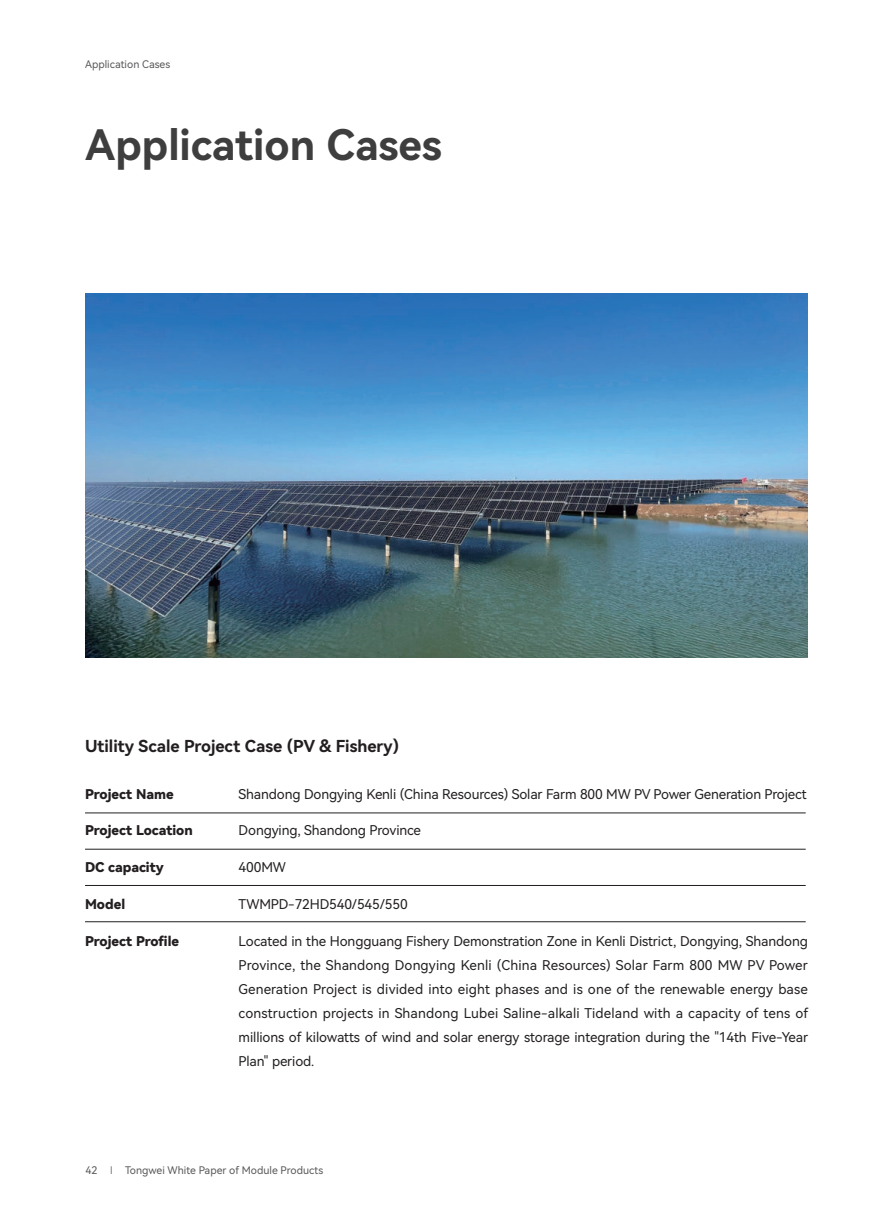
<style>
.page{position:relative;width:893px;height:1212px;background:#fff}
.page>*{position:absolute;margin:0;border:0;box-sizing:border-box;transform-origin:0 0}
.t1{font:42px "Harmony OS Sans SC Bold";color:#3e3e3f}
.t2{font:16.5px "Harmony OS Sans SC Bold";color:#231f20}
.t3{font:13.5px/24px "Harmony OS Sans SC";letter-spacing:-.01em;color:#231f20;text-align:justify}
.t4{font:13.5px "Harmony OS Sans SC Black";color:#231f20}
.t5{font:10.5px "Harmony OS Sans SC";color:#57585a}
.s1{font-family:"Harmony OS Sans SC Light";color:#434445}
</style>
<div class="page">
<hr style="left:85px;top:813px;width:721px;height:1px;background:#231f20">
<hr style="left:85px;top:849px;width:721px;height:1px;background:#231f20">
<hr style="left:85px;top:885px;width:721px;height:1px;background:#231f20">
<hr style="left:85px;top:921px;width:721px;height:1px;background:#231f20">
<img style="left:85px;top:293px;width:723px;height:365px">
<p class="t5" style="left:85px;top:59px;width:87px">Application Cases</p>
<h1 class="t1" style="left:85px;top:115px;width:358px">Application Cases</h1>
<p class="t2" style="left:85px;top:734px;width:316px">Utility Scale Project Case (PV &amp; Fishery)</p>
<p class="t3" style="left:239px;top:781px;width:570px">Shandong Dongying Kenli (China Resources) Solar Farm 800 MW PV Power Generation Project</p>
<p class="t3" style="left:239px;top:818px;width:184px">Dongying, Shandong Province</p>
<p class="t3" style="left:239px;top:855px;width:49px">400MW</p>
<p class="t3" style="left:239px;top:892px;width:171px">TWMPD-72HD540/545/550</p>
<p class="t3" style="left:239px;top:928px;width:571px">Located in the Hongguang Fishery Demonstration Zone in Kenli District, Dongying, Shandong Province, the Shandong Dongying Kenli (China Resources) Solar Farm 800 MW PV Power Generation Project is divided into eight phases and is one of the renewable energy base construction projects in Shandong Lubei Saline-alkali Tideland with a capacity of tens of millions of kilowatts of wind and solar energy storage integration during the "14th Five-Year Plan" period.</p>
<p class="t4" style="left:85px;top:788px;width:90px">Project Name</p>
<p class="t4" style="left:85px;top:825px;width:109px">Project Location</p>
<p class="t4" style="left:85px;top:862px;width:80px">DC capacity</p>
<p class="t4" style="left:85px;top:899px;width:42px">Model</p>
<p class="t4" style="left:85px;top:931px;width:96px">Project Profile</p>
<p class="t5" style="left:86px;top:1165px;width:239px">42 <span class="s1">Ｉ</span> Tongwei White Paper of Module Products</p>
</div>
